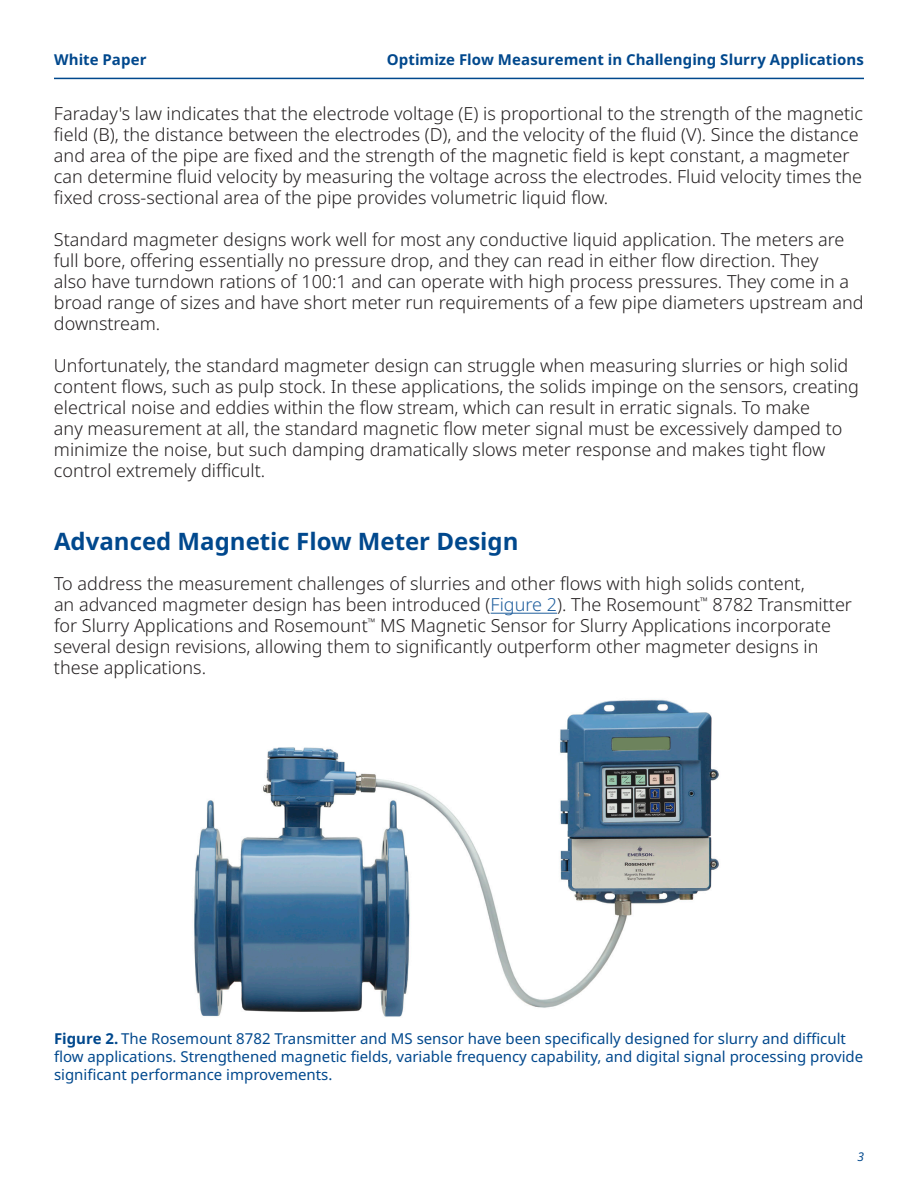
<style>
.page{position:relative;width:918px;height:1188px;background:#fff}
.page>*{position:absolute;margin:0;border:0;box-sizing:border-box;transform-origin:0 0}
.t1{font:700 24px "Noto Sans";color:#00488d}
.t2{font:300 18px/21px "Noto Sans";color:#231f20}
.t3{font:15px/18px "Noto Sans";color:#00488d}
.t4{font:700 15px "Noto Sans";letter-spacing:.005em;color:#00488d}
.t5{font:italic 12px "Noto Sans";color:#00488d}
.s1{color:#1f5e9d}
.s2{font-weight:700}
</style>
<div class="page">
<hr style="left:491px;top:613px;width:66px;height:1px;background:#1f5e9d">
<hr style="left:54px;top:78px;width:810px;height:1px;background:#00488d">
<img style="left:194px;top:699px;width:525px;height:318px">
<p class="t4" style="left:54px;top:51px;width:94px">White Paper</p>
<p class="t4" style="left:387px;top:51px;width:479px">Optimize Flow Measurement in Challenging Slurry Applications</p>
<p class="t2" style="left:54px;top:103px;width:810px">Faraday's law indicates that the electrode voltage (E) is proportional to the strength of the magnetic field (B), the distance between the electrodes (D), and the velocity of the fluid (V). Since the distance and area of the pipe are fixed and the strength of the magnetic field is kept constant, a magmeter can determine fluid velocity by measuring the voltage across the electrodes. Fluid velocity times the fixed cross-sectional area of the pipe provides volumetric liquid flow.</p>
<p class="t2" style="left:54px;top:229px;width:811px">Standard magmeter designs work well for most any conductive liquid application. The meters are full bore, offering essentially no pressure drop, and they can read in either flow direction. They<br>also have turndown rations of 100:1 and can operate with high process pressures. They come in a broad range of sizes and have short meter run requirements of a few pipe diameters upstream and downstream.</p>
<p class="t2" style="left:54px;top:355px;width:807px">Unfortunately, the standard magmeter design can struggle when measuring slurries or high solid content flows, such as pulp stock. In these applications, the solids impinge on the sensors, creating electrical noise and eddies within the flow stream, which can result in erratic signals. To make<br>any measurement at all, the standard magnetic flow meter signal must be excessively damped to minimize the noise, but such damping dramatically slows meter response and makes tight flow control extremely difficult.</p>
<h1 class="t1" style="left:54px;top:527px;width:466px">Advanced Magnetic Flow Meter Design</h1>
<p class="t2" style="left:54px;top:574px;width:800px">To address the measurement challenges of slurries and other flows with high solids content,<br>an advanced magmeter design has been introduced (<span class="s1">Figure 2</span>). The Rosemount<sup>™</sup> 8782 Transmitter for Slurry Applications and Rosemount<sup>™</sup> MS Magnetic Sensor for Slurry Applications incorporate several design revisions, allowing them to significantly outperform other magmeter designs in these applications.</p>
<p class="t3" style="left:54px;top:1030px;width:811px"><span class="s2">Figure 2.</span> The Rosemount 8782 Transmitter and MS sensor have been specifically designed for slurry and difficult flow applications. Strengthened magnetic fields, variable frequency capability, and digital signal processing provide significant performance improvements.</p>
<p class="t5" style="left:857px;top:1148px;width:8px">3</p>
</div>
